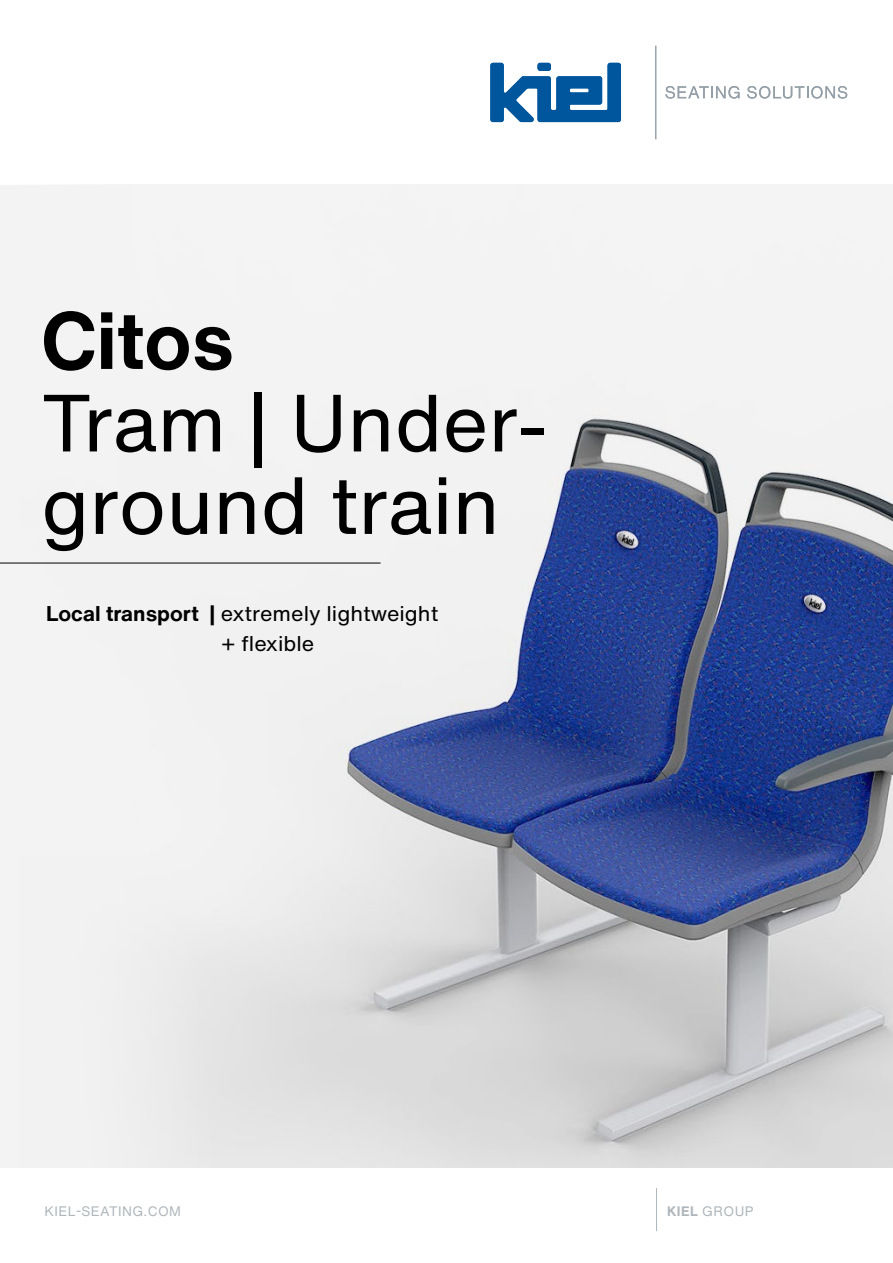
<style>
.page{position:relative;width:893px;height:1263px;background:#fff}
.page>*{position:absolute;margin:0;border:0;box-sizing:border-box;transform-origin:0 0}
.t1{font:79.5px/82.5px "Helvetica Now Text";color:#000}
.t2{font:700 79.5px "Helvetica Now Text";color:#000}
.t3{font:21px/30px "Helvetica Now Text";color:#000}
.t4{font:13.5px "Helvetica Now Text";letter-spacing:.03em;color:#aeb6bb}
.s1{font-weight:700}
</style>
<div class="page">
<hr style="left:656px;top:1188px;width:1px;height:43px;background:#aeb6bb">
<img style="left:17px;top:185px;width:876px;height:982px">
<svg style="left:490px;top:63px;width:131px;height:59px"></svg>
<svg style="left:665px;top:86px;width:74px;height:13px"></svg>
<svg style="left:747px;top:86px;width:100px;height:13px"></svg>
<hr style="left:655px;top:46px;width:1px;height:93px;background:#949fa7">
<hr style="left:0;top:563px;width:381px;height:1px;background:#000">
<h1 class="t2" style="left:41px;top:281px;width:195px">Citos</h1>
<h1 class="t1" style="left:41px;top:380px;width:508px">Tram | Under&shy;ground train</h1>
<p class="t3" style="left:222px;top:598px;width:218px;text-indent:-175px"><span class="s1">Local transport |</span> extremely lightweight + flexible</p>
<p class="t4" style="left:44px;top:1200px;width:138px">KIEL-SEATING.COM</p>
<p class="t4" style="left:667px;top:1200px;width:88px"><span class="s1">KIEL</span> GROUP</p>
</div>
